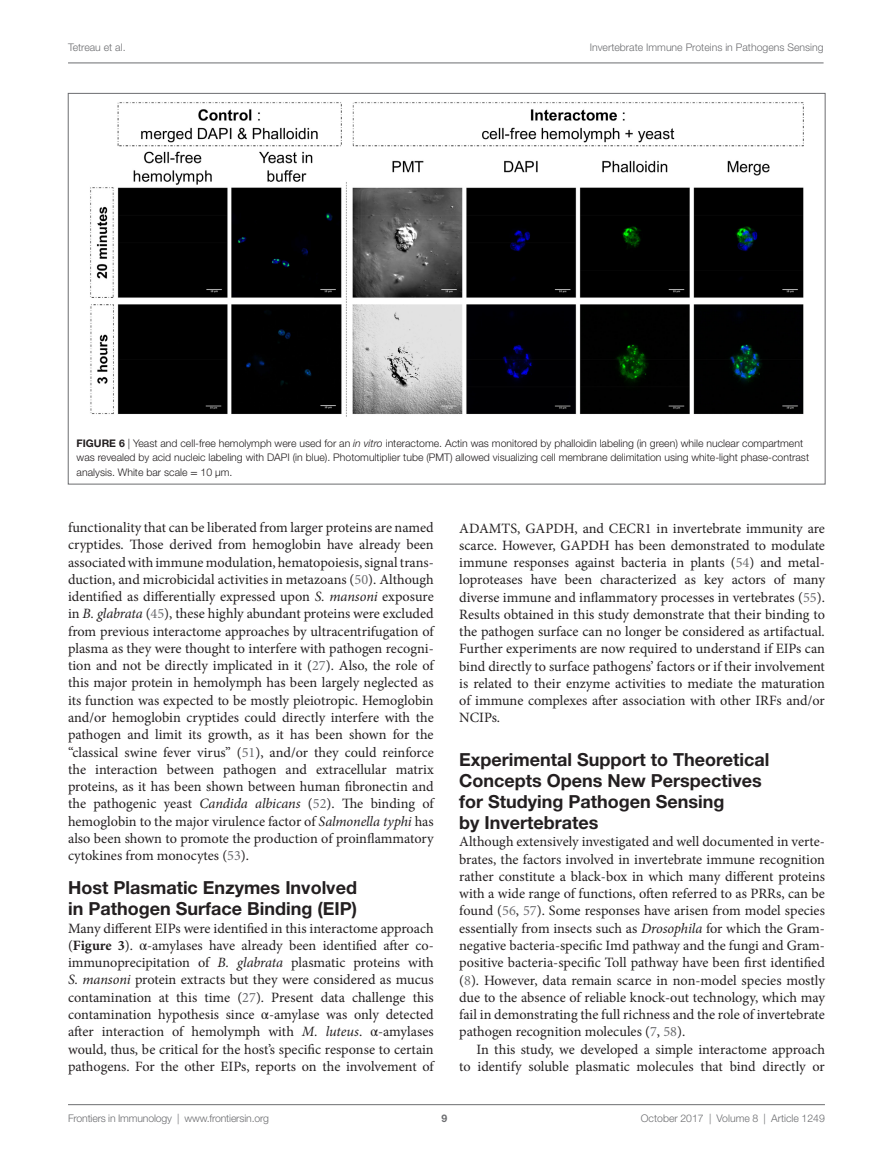
<style>
.page{position:relative;width:893px;height:1170px;background:#fff}
.page>*{position:absolute;margin:0;border:0;box-sizing:border-box;transform-origin:0 0}
.t1{font:700 18px/21px "Helvetica Neue LT Std";color:#231f20}
.t2{font:14.25px/17.2px "Minion Pro";color:#231f20;text-align:justify}
.t3{font:300 10.5px/14.2px "Helvetica Neue LT Std";color:#231f20}
.t4{font:300 10.5px "Helvetica Neue LT Std";color:#6c6d70}
.t5{font:700 10.5px "Helvetica Neue LT Std";color:#6c6d70}
.s1{font-weight:700}
.s2{font-style:italic}
.s3{font-family:"STIX General";font-weight:400}
.s4{color:#6c6d70}
.s5{font-family:"STIX General"}
</style>
<div class="page">
<img style="left:90px;top:102px;width:713px;height:315px">
<hr style="left:68px;top:1104px;width:757px;height:1px;background:#6c6d70">
<hr style="left:68px;top:63px;width:755px;height:1px;background:#6c6d70">
<p class="t4" style="left:68px;top:41px;width:59px">Tetreau et al.</p>
<p class="t4" style="left:590px;top:41px;width:235px">Invertebrate Immune Proteins in Pathogens Sensing</p>
<p class="t3" style="left:77px;top:436px;width:734px"><span class="s1">Figure 6</span> | Yeast and cell-free hemolymph were used for an <span class="s2">in vitro</span> interactome. Actin was monitored by phalloidin labeling (in green) while nuclear compartment was revealed by acid nucleic labeling with DAPI (in blue). Photomultiplier tube (PMT) allowed visualizing cell membrane delimitation using white-light phase-contrast analysis. White bar scale <span class="s3">=</span> 10 µm.</p>
<p class="t2" style="left:68px;top:519px;width:367px">functionality that can be liberated from larger proteins are named cryptides. Those derived from hemoglobin have already been associated with immune modulation, hematopoiesis, signal trans&shy;duction, and microbicidal activities in metazoans (<span class="s4">50</span>). Although identified as differentially expressed upon <span class="s2">S. mansoni</span> exposure in <span class="s2">B. glabrata</span> (<span class="s4">45</span>), these highly abundant proteins were excluded from previous interactome approaches by ultracentrifugation of plasma as they were thought to interfere with pathogen recogni&shy;tion and not be directly implicated in it (<span class="s4">27</span>). Also, the role of this major protein in hemolymph has been largely neglected as its function was expected to be mostly pleiotropic. Hemoglobin and/or hemoglobin cryptides could directly interfere with the pathogen and limit its growth, as it has been shown for the “classical swine fever virus” (<span class="s4">51</span>), and/or they could reinforce the interaction between pathogen and extracellular matrix proteins, as it has been shown between human fibronectin and the pathogenic yeast <span class="s2">Candida albicans</span> (<span class="s4">52</span>). The binding of hemoglobin to the major virulence factor of <span class="s2">Salmonella typhi</span> has also been shown to promote the production of proinflammatory cytokines from monocytes (<span class="s4">53</span>).</p>
<p class="t1" style="left:68px;top:877px;width:290px">Host Plasmatic Enzymes Involved in Pathogen Surface Binding (EI P)</p>
<p class="t2" style="left:68px;top:919px;width:367px">Many different EIPs were identified in this interactome approach (<span class="s1">Figure 3</span>). <span class="s5">α</span>-amylases have already been identified after co&shy;immunoprecipitation of <span class="s2">B. glabrata</span> plasmatic proteins with <span class="s2">S. mansoni</span> protein extracts but they were considered as mucus contamination at this time (<span class="s4">27</span>). Present data challenge this contamination hypothesis since <span class="s5">α</span>-amylase was only detected after interaction of hemolymph with <span class="s2">M. luteus</span>. <span class="s5">α</span>-amylases would, thus, be critical for the host’s specific response to certain pathogens. For the other EIPs, reports on the involvement of</p>
<p class="t2" style="left:459px;top:519px;width:367px">ADAMTS, GAPDH, and CECR1 in invertebrate immunity are scarce. However, GAPDH has been demonstrated to modulate immune responses against bacteria in plants (<span class="s4">54</span>) and metal&shy;loproteases have been characterized as key actors of many diverse immune and inflammatory processes in vertebrates (<span class="s4">55</span>).<br>Results obtained in this study demonstrate that their binding to the pathogen surface can no longer be considered as artifactual.<br>Further experiments are now required to understand if EIPs can bind directly to surface pathogens’ factors or if their involvement is related to their enzyme activities to mediate the maturation of immune complexes after association with other IRFs and/or NCIPs.</p>
<p class="t1" style="left:459px;top:748px;width:312px">Experimental Support to Theoretical<br>Concepts Opens New Perspectives for Studying Pathogen Sensing<br>by Invertebrates</p>
<p class="t2" style="left:459px;top:833px;width:367px">Although extensively investigated and well documented in verte&shy;brates, the factors involved in invertebrate immune recognition rather constitute a black-box in which many different proteins with a wide range of functions, often referred to as PRRs, can be found (<span class="s4">56</span>, <span class="s4">57</span>). Some responses have arisen from model species essentially from insects such as <span class="s2">Drosophila</span> for which the Gram&shy;negative bacteria-specific Imd pathway and the fungi and Gram&shy;positive bacteria-specific Toll pathway have been first identified (<span class="s4">8</span>). However, data remain scarce in non-model species mostly due to the absence of reliable knock-out technology, which may fail in demonstrating the full richness and the role of invertebrate pathogen recognition molecules (<span class="s4">7</span>, <span class="s4">58</span>).</p>
<p class="t2" style="left:459px;top:1040px;width:367px;text-align:right">In this study, we developed a simple interactome approach<br>to identify soluble plasmatic molecules that bind directly or</p>
<p class="t4" style="left:68px;top:1111px;width:203px">Frontiers in Immunology | www.frontiersin.org</p>
<p class="t4" style="left:641px;top:1111px;width:186px">October 2017 | Volume 8 | Article 1249</p>
<p class="t5" style="left:441px;top:1111px;width:7px">9</p>
</div>
